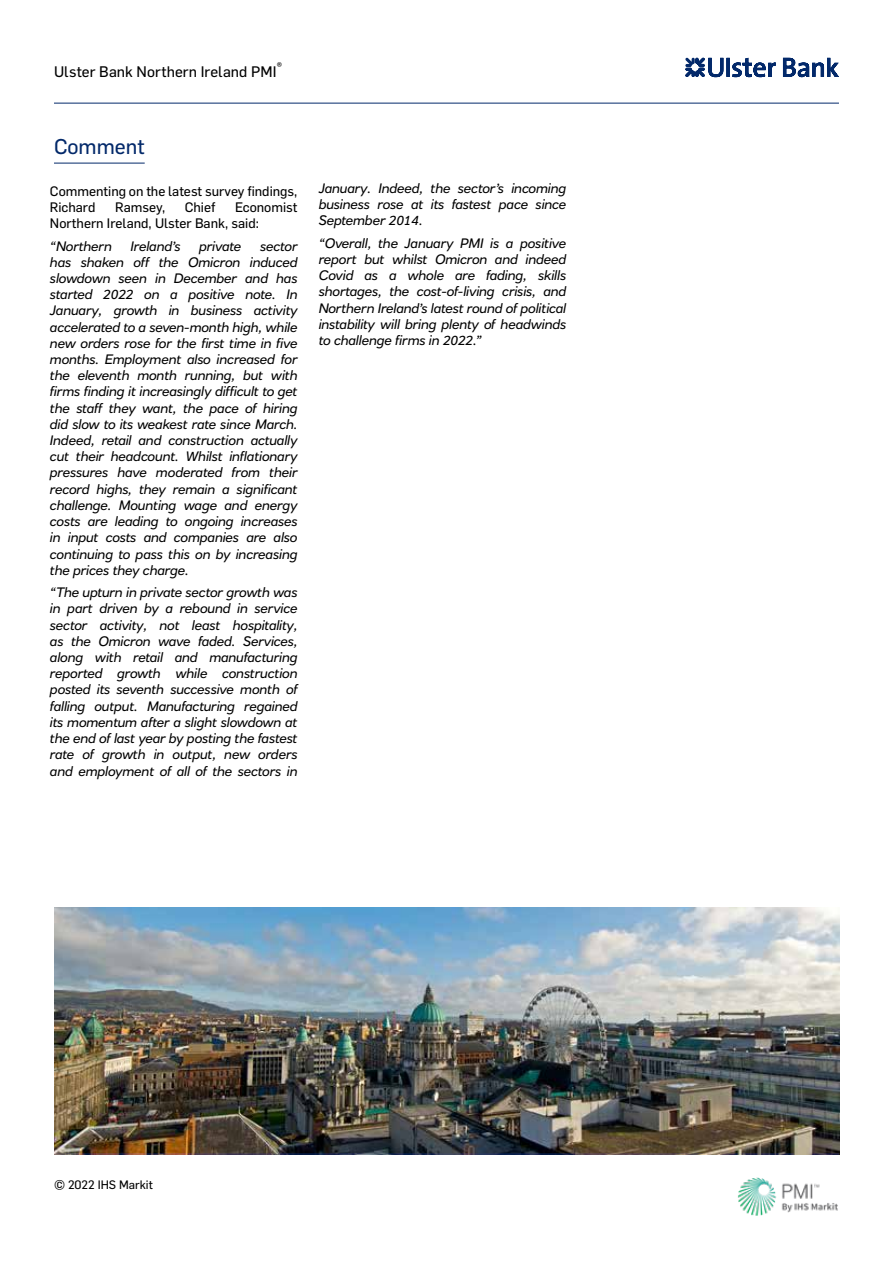
<style>
.page{position:relative;width:893px;height:1263px;background:#fff}
.page>*{position:absolute;margin:0;border:0;box-sizing:border-box;transform-origin:0 0}
.t1{font:21px "Flama Basic";color:#03296a}
.t2{font:15px "Flama Basic";letter-spacing:.005em;color:#000}
.t3{font:italic 13.5px/16.2px "RN House Sans";color:#000;text-align:justify}
.t4{font:13.5px/16.2px "Flama Basic";color:#000}
.t5{font:12px "Flama Basic";color:#000}
.t6{font:10.5px "Flama Basic";color:#000}
</style>
<div class="page">
<hr style="left:54px;top:103px;width:785px;height:1px;background:#03296a">
<img style="left:738px;top:1177px;width:100px;height:38px">
<hr style="left:54px;top:1154px;width:785px;height:1px;background:#03296a">
<svg style="left:685px;top:58px;width:154px;height:19px"></svg>
<hr style="left:54px;top:163px;width:91px;height:1px;background:#03296a">
<img style="left:54px;top:908px;width:785px;height:246px">
<p class="t6" style="left:277px;top:59px;width:7px">®</p>
<p class="t2" style="left:54px;top:61px;width:224px">Ulster Bank Northern Ireland PMI</p>
<h1 class="t1" style="left:54px;top:132px;width:92px">Comment</h1>
<p class="t4" style="left:50px;top:182px;width:249px">Commenting on the latest survey findings,<br>Richard</p>
<p class="t4" style="left:115px;top:198px;width:52px">Ramsey,</p>
<p class="t4" style="left:185px;top:198px;width:32px">Chief</p>
<p class="t4" style="left:50px;top:198px;width:249px;text-indent:185px">Economist<br>Northern Ireland, Ulster Bank, said:</p>
<p class="t3" style="left:50px;top:238px;width:63px">“Northern</p>
<p class="t3" style="left:131px;top:238px;width:51px">Ireland’s</p>
<p class="t3" style="left:199px;top:238px;width:43px">private</p>
<p class="t3" style="left:50px;top:238px;width:249px;text-indent:210px">sector has shaken off the Omicron induced slowdown seen in December and has started 2022 on a positive note. In January, growth in business activity accelerated to a seven-month high, while new orders rose for the first time in five months. Employment also increased for the eleventh month running, but with firms finding it increasingly difficult to get the staff they want, the pace of hiring did slow to its weakest rate since March.<br>Indeed, retail and construction actually cut their headcount. Whilst inflationary pressures have moderated from their record highs, they remain a significant challenge. Mounting wage and energy costs are leading to ongoing increases in input costs and companies are also continuing to pass this on by increasing the prices they charge.</p>
<p class="t3" style="left:50px;top:584px;width:249px">“The upturn in private sector growth was in part driven by a rebound in service sector activity, not least hospitality, as the Omicron wave faded. Services, along with retail and manufacturing reported growth while construction posted its seventh successive month of falling output. Manufacturing regained its momentum after a slight slowdown at the end of last year by posting the fastest rate of growth in output, new orders and employment of all of the sectors in</p>
<p class="t3" style="left:319px;top:180px;width:249px">January. Indeed, the sector’s incoming business rose at its fastest pace since September 2014.</p>
<p class="t3" style="left:319px;top:235px;width:249px">“Overall, the January PMI is a positive report but whilst Omicron and indeed Covid as a whole are fading, skills shortages, the cost-of-living crisis, and Northern Ireland’s latest round of political instability will bring plenty of headwinds to challenge firms in 2022.”</p>
<p class="t5" style="left:54px;top:1176px;width:100px">© 2022 IHS Markit</p>
</div>
